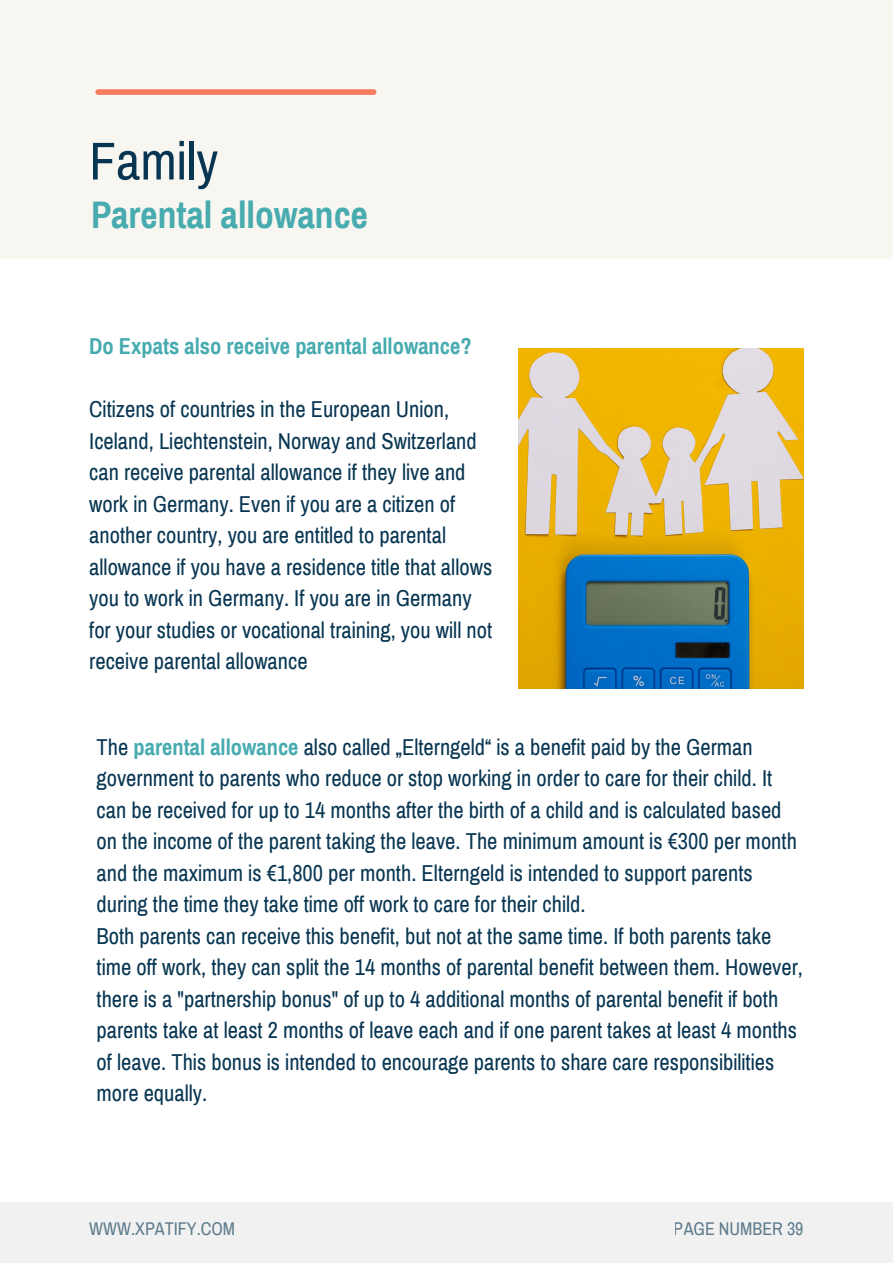
<style>
.page{position:relative;width:893px;height:1264px;background:#fff}
.page>*{position:absolute;margin:0;border:0;box-sizing:border-box;transform-origin:0 0}
.t1{font:53.4px "Archivo Narrow";color:#083652}
.t2{font:700 37.5px "Archivo Narrow";color:#47abaf}
.t3{font:22.5px/31.5px "Archivo Narrow";color:#083652}
.t4{font:700 22.5px "Archivo Narrow";color:#47abaf}
.t5{font:18px "Archivo Narrow";color:#083652}
.s1{font-weight:700;color:#47abaf}
</style>
<div class="page">
<div style="left:0;top:0;width:892px;height:259px;background:#f8f6f1"></div>
<div style="left:98px;top:89px;width:275px;height:6px;background:#f47a60"></div>
<div style="left:0;top:1202px;width:892px;height:60px;background:#f1f1f1"></div>
<img style="left:518px;top:348px;width:285px;height:340px">
<p class="t1" style="left:89px;top:133px;width:130px">Family</p>
<p class="t2" style="left:91px;top:195px;width:278px">Parental allowance</p>
<p class="t4" style="left:89px;top:334px;width:384px">Do Expats also receive parental allowance?</p>
<p class="t3" style="left:89px;top:394px;width:404px">Citizens of countries in the European Union, Iceland, Liechtenstein, Norway and Switzerland can receive parental allowance if they live and work in Germany. Even if you are a citizen of another country, you are entitled to parental allowance if you have a residence title that allows you to work in Germany. If you are in Germany for your studies or vocational training, you will not receive parental allowance</p>
<p class="t3" style="left:97px;top:731px;width:701px">The <span class="s1">parental allowance</span> also called „Elterngeld“ is a benefit paid by the German government to parents who reduce or stop working in order to care for their child. It can be received for up to 14 months after the birth of a child and is calculated based on the income of the parent taking the leave. The minimum amount is €300 per month and the maximum is €1,800 per month. Elterngeld is intended to support parents during the time they take time off work to care for their child.</p>
<p class="t3" style="left:97px;top:920px;width:708px">Both parents can receive this benefit, but not at the same time. If both parents take time off work, they can split the 14 months of parental benefit between them. However, there is a "partnership bonus" of up to 4 additional months of parental benefit if both parents take at least 2 months of leave each and if one parent takes at least 4 months of leave. This bonus is intended to encourage parents to share care responsibilities more equally.</p>
<p class="t5" style="left:89px;top:1219px;width:147px">WWW.XPATIFY.COM</p>
<p class="t5" style="left:673px;top:1219px;width:131px">PAGE NUMBER 39</p>
</div>
